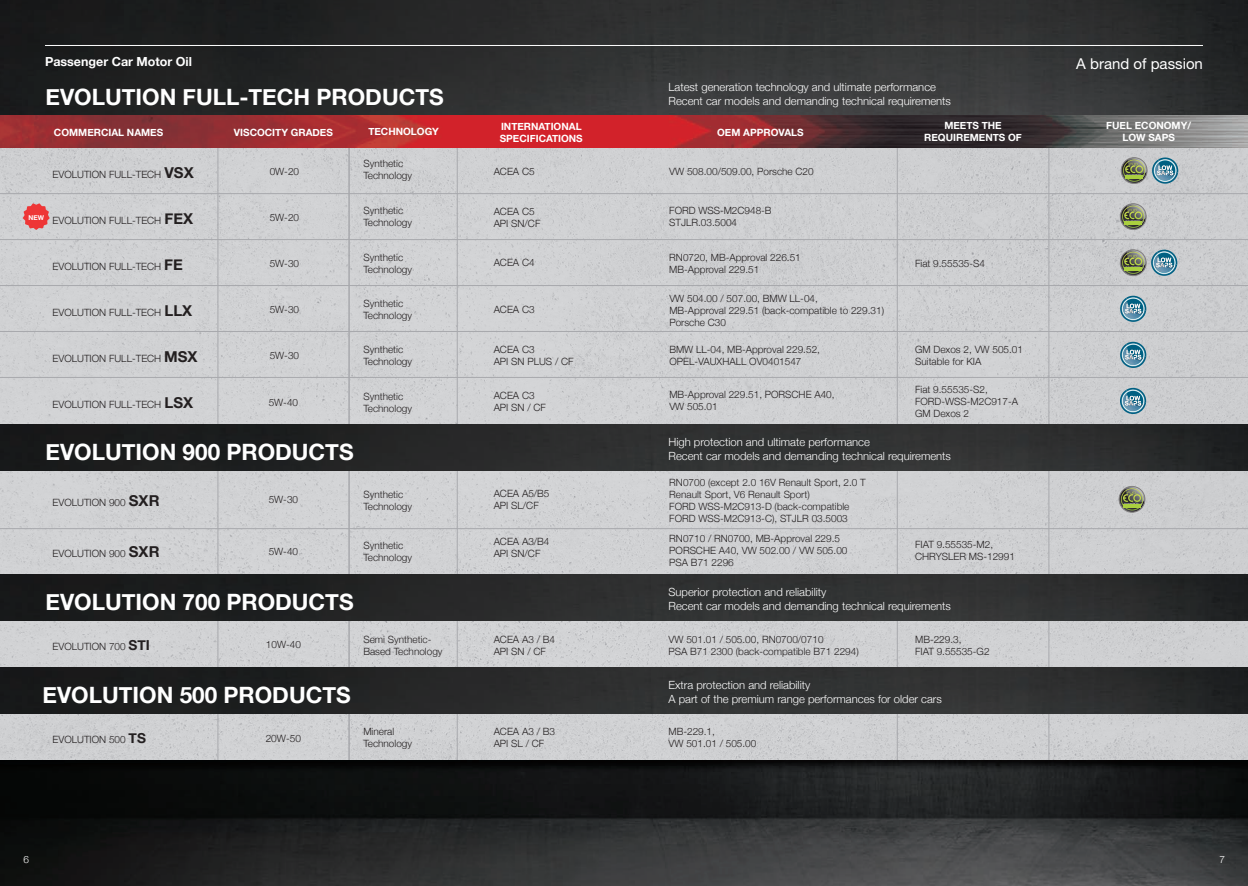
<style>
.page{position:relative;width:1248px;height:886px;background:#fff}
.page>*{position:absolute;margin:0;border:0;box-sizing:border-box;transform-origin:0 0}
.t1{font:700 22.5px "Helvetica Neue";color:#fff}
.t2{font:15px "Helvetica Neue LT Std";color:#fff}
.t3{font:700 12.5px "Helvetica Neue";color:#fff}
.t4{font:300 11.25px/13.5px "Helvetica Neue";color:#fff}
.t5{font:300 10.12px "Helvetica Neue";color:#231f20}
.t6{font:300 10px/12px "Helvetica Neue";color:#231f20}
.t7{font:700 10px/12px "Helvetica Neue";color:#fff;text-align:center}
.t8{font:300 10px "Helvetica Neue";color:#fff}
.t9{font:700 6.62px "Helvetica Neue";color:#fff}
.s1{font-weight:700;font-size:15px}
.s2{font-weight:700;font-size:13.75px}
</style>
<div class="page">
<img style="left:0;top:0;width:1247px;height:760px">
<hr style="left:0;top:528px;width:1247px;height:1px;background:#a8a9ad">
<hr style="left:0;top:193px;width:1247px;height:1px;background:#a8a9ad">
<hr style="left:0;top:239px;width:1247px;height:1px;background:#a8a9ad">
<hr style="left:0;top:285px;width:1247px;height:1px;background:#a8a9ad">
<hr style="left:0;top:331px;width:1247px;height:1px;background:#a8a9ad">
<hr style="left:0;top:377px;width:1247px;height:1px;background:#a8a9ad">
<div style="left:217px;top:131px;width:132px;height:646px;border:1px solid #a8a9ad"></div>
<div style="left:348px;top:126px;width:109px;height:655px;border:1px solid #a8a9ad"></div>
<div style="left:896px;top:131px;width:153px;height:645px;border:1px solid #a8a9ad"></div>
<svg style="left:23px;top:203px;width:27px;height:27px"></svg>
<img style="left:0;top:760px;width:1247px;height:126px">
<div style="left:1120px;top:204px;width:25px;height:26px;border:1px solid #848282;border-radius:50%"></div>
<svg style="left:1121px;top:204px;width:24px;height:24px"></svg>
<div style="left:1121px;top:158px;width:25px;height:25px;border:1px solid #848282;border-radius:50%"></div>
<svg style="left:1122px;top:157px;width:56px;height:27px;background:#869e96"></svg>
<div style="left:1120px;top:250px;width:25px;height:26px;border:1px solid #848282;border-radius:50%"></div>
<svg style="left:1121px;top:250px;width:56px;height:26px"></svg>
<svg style="left:1119px;top:296px;width:27px;height:26px"></svg>
<svg style="left:1119px;top:388px;width:26px;height:26px"></svg>
<svg style="left:1119px;top:342px;width:27px;height:26px"></svg>
<div style="left:1118px;top:486px;width:26px;height:26px;border:1px solid #848282;border-radius:50%"></div>
<svg style="left:1120px;top:486px;width:24px;height:25px"></svg>
<img style="left:0;top:424px;width:1247px;height:46px">
<img style="left:0;top:574px;width:1247px;height:46px">
<img style="left:0;top:667px;width:1247px;height:46px">
<hr style="left:45px;top:45px;width:1157px;height:1px;background:#fff">
<p class="t3" style="left:45px;top:51px;width:148px">Passenger Car Motor Oil</p>
<h1 class="t1" style="left:45px;top:79px;width:400px">EVOLUTION FULL-TECH PRODUCTS</h1>
<p class="t4" style="left:668px;top:79px;width:284px">Latest generation technology and ultimate performance<br>Recent car models and demanding technical requirements</p>
<h2 class="t2" style="left:1076px;top:58px;width:128px">A brand of passion</h2>
<p class="t7" style="left:54px;top:127px;width:111px">COMMERCIAL NAMES</p>
<p class="t7" style="left:234px;top:126px;width:100px">VISCOCITY GRADES</p>
<p class="t7" style="left:368px;top:126px;width:72px">TECHNOLOGY</p>
<p class="t7" style="left:500px;top:120px;width:84px;text-align:left">INTERNATIONAL<br>SPECIFICATIONS</p>
<p class="t7" style="left:717px;top:126px;width:88px">OEM APPROVALS</p>
<p class="t7" style="left:924px;top:120px;width:99px">MEETS THE<br>REQUIREMENTS OF</p>
<p class="t7" style="left:1106px;top:120px;width:86px">FUEL ECONOMY/<br>LOW SAPS</p>
<p class="t6" style="left:363px;top:157px;width:50px">Synthetic<br>Technology</p>
<p class="t6" style="left:53px;top:168px;width:143px">EVOLUTION FULL-TECH <span class="s1">VSX</span></p>
<p class="t6" style="left:270px;top:165px;width:31px">0W-20</p>
<p class="t6" style="left:493px;top:164px;width:42px">ACEA C5</p>
<p class="t6" style="left:669px;top:165px;width:146px">VW 508.00/509.00, Porsche C20</p>
<p class="t9" style="left:28px;top:212px;width:17px">NEW</p>
<p class="t6" style="left:363px;top:204px;width:50px">Synthetic<br>Technology</p>
<p class="t6" style="left:53px;top:214px;width:142px">EVOLUTION FULL-TECH <span class="s1">FEX</span></p>
<p class="t6" style="left:270px;top:211px;width:31px">5W-20</p>
<p class="t6" style="left:493px;top:205px;width:48px">ACEA C5<br>API SN/CF</p>
<p class="t6" style="left:669px;top:204px;width:104px">FORD WSS-M2C948-B<br>STJLR.03.5004</p>
<p class="t6" style="left:363px;top:251px;width:50px">Synthetic<br>Technology</p>
<p class="t6" style="left:53px;top:260px;width:132px">EVOLUTION FULL-TECH <span class="s1">FE</span></p>
<p class="t6" style="left:270px;top:257px;width:31px">5W-30</p>
<p class="t6" style="left:493px;top:256px;width:42px">ACEA C4</p>
<p class="t6" style="left:669px;top:251px;width:133px">RN0720, MB-Approval 226.51<br>MB-Approval 229.51</p>
<p class="t6" style="left:915px;top:256px;width:71px">Fiat 9.55535-S4</p>
<p class="t6" style="left:53px;top:306px;width:141px">EVOLUTION FULL-TECH <span class="s1">LLX</span></p>
<p class="t6" style="left:270px;top:303px;width:31px">5W-30</p>
<p class="t6" style="left:493px;top:303px;width:42px">ACEA C3</p>
<p class="t6" style="left:669px;top:291px;width:216px">VW 504.00 / 507.00, BMW LL-04,<br>MB-Approval 229.51 (back-compatible to 229.31)<br>Porsche C30</p>
<p class="t6" style="left:363px;top:297px;width:50px">Synthetic<br>Technology</p>
<p class="t6" style="left:53px;top:352px;width:146px">EVOLUTION FULL-TECH <span class="s1">MSX</span></p>
<p class="t6" style="left:270px;top:349px;width:31px">5W-30</p>
<p class="t6" style="left:493px;top:342px;width:81px">ACEA C3<br>API SN PLUS / CF</p>
<p class="t6" style="left:669px;top:343px;width:152px">BMW LL-04, MB-Approval 229.52,<br>OPEL-VAUXHALL OV0401547</p>
<p class="t6" style="left:915px;top:343px;width:109px">GM Dexos 2, VW 505.01<br>Suitable for KIA</p>
<p class="t6" style="left:363px;top:343px;width:50px">Synthetic<br>Technology</p>
<p class="t6" style="left:53px;top:398px;width:142px">EVOLUTION FULL-TECH <span class="s1">LSX</span></p>
<p class="t6" style="left:269px;top:395px;width:31px">5W-40</p>
<p class="t6" style="left:493px;top:389px;width:54px">ACEA C3<br>API SN / CF</p>
<p class="t6" style="left:669px;top:387px;width:167px">MB-Approval 229.51, PORSCHE A40,<br>VW 505.01</p>
<p class="t6" style="left:915px;top:383px;width:104px">Fiat 9.55535-S2,<br>FORD-WSS-M2C917-A<br>GM Dexos 2</p>
<p class="t6" style="left:363px;top:389px;width:50px">Synthetic<br>Technology</p>
<p class="t4" style="left:668px;top:435px;width:203px">High protection and ultimate performance</p>
<h1 class="t1" style="left:45px;top:434px;width:310px">EVOLUTION 900 PRODUCTS</h1>
<p class="t4" style="left:668px;top:448px;width:284px">Recent car models and demanding technical requirements</p>
<p class="t6" style="left:363px;top:488px;width:50px">Synthetic<br>Technology</p>
<p class="t6" style="left:669px;top:476px;width:198px">RN0700 (except 2.0 16V Renault Sport, 2.0 T Renault Sport, V6 Renault Sport)<br>FORD WSS-M2C913-D (back-compatible FORD WSS-M2C913-C), STJLR 03.5003</p>
<p class="t6" style="left:53px;top:495px;width:108px">EVOLUTION 900 <span class="s1">SXR</span></p>
<p class="t6" style="left:269px;top:493px;width:31px">5W-30</p>
<p class="t6" style="left:493px;top:486px;width:57px">ACEA A5/B5<br>API SL/CF</p>
<p class="t6" style="left:363px;top:538px;width:50px">Synthetic<br>Technology</p>
<p class="t6" style="left:669px;top:532px;width:180px">RN0710 / RN0700, MB-Approval 229.5<br>PORSCHE A40, VW 502.00 / VW 505.00<br>PSA B71 2296</p>
<p class="t6" style="left:915px;top:538px;width:101px">FIAT 9.55535-M2,<br>CHRYSLER MS-12991</p>
<p class="t6" style="left:53px;top:547px;width:108px">EVOLUTION 900 <span class="s1">SXR</span></p>
<p class="t6" style="left:269px;top:545px;width:31px">5W-40</p>
<p class="t6" style="left:493px;top:534px;width:57px">ACEA A3/B4<br>API SN/CF</p>
<p class="t4" style="left:668px;top:585px;width:159px">Superior protection and reliability</p>
<h1 class="t1" style="left:45px;top:584px;width:310px">EVOLUTION 700 PRODUCTS</h1>
<p class="t4" style="left:668px;top:598px;width:284px">Recent car models and demanding technical requirements</p>
<p class="t6" style="left:53px;top:640px;width:99px">EVOLUTION 700 <span class="s2">STI</span></p>
<p class="t6" style="left:266px;top:638px;width:37px">10W-40</p>
<p class="t6" style="left:493px;top:632px;width:63px">ACEA A3 / B4<br>API SN / CF</p>
<p class="t6" style="left:668px;top:632px;width:192px">VW 501.01 / 505.00, RN0700/0710<br>PSA B71 2300 (back-compatible B71 2294)</p>
<p class="t6" style="left:915px;top:632px;width:76px">MB-229.3,<br>FIAT 9.55535-G2</p>
<p class="t6" style="left:363px;top:632px;width:81px">Semi Synthetic-<br>Based Technology</p>
<p class="t4" style="left:668px;top:678px;width:143px">Extra protection and reliability</p>
<h1 class="t1" style="left:43px;top:677px;width:310px">EVOLUTION 500 PRODUCTS</h1>
<p class="t4" style="left:668px;top:691px;width:275px">A part of the premium range performances for older cars</p>
<p class="t6" style="left:53px;top:733px;width:95px">EVOLUTION 500 <span class="s2">TS</span></p>
<p class="t5" style="left:266px;top:730px;width:37px">20W-50</p>
<p class="t6" style="left:493px;top:725px;width:63px">ACEA A3 / B3<br>API SL / CF</p>
<p class="t6" style="left:668px;top:724px;width:89px">MB-229.1,<br>VW 501.01 / 505.00</p>
<p class="t6" style="left:363px;top:725px;width:50px">Mineral<br>Technology</p>
<p class="t8" style="left:24px;top:851px;width:7px">6</p>
<p class="t8" style="left:1219px;top:851px;width:7px">7</p>
</div>
